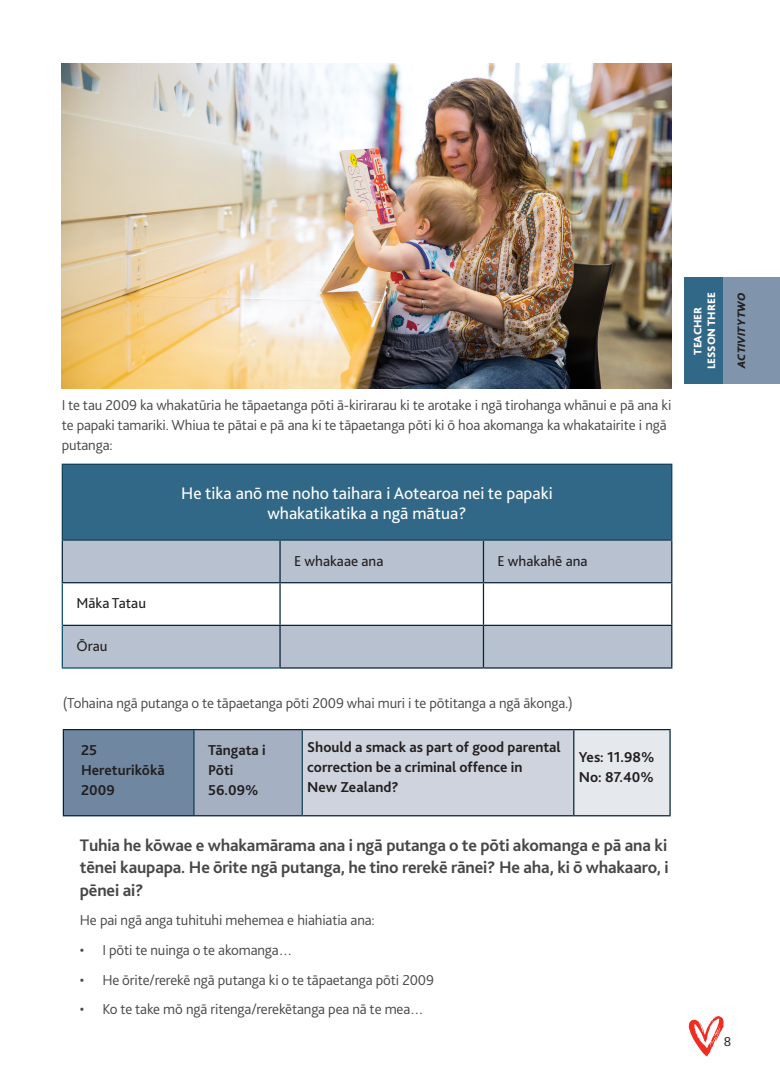
<style>
.page{position:relative;width:780px;height:1088px;background:#fff}
.page>*{position:absolute;margin:0;border:0;box-sizing:border-box;transform-origin:0 0}
.Body{font:700 17.5px/22.5px "Bliss";letter-spacing:-.01em;color:#464748;text-align:justify}
.t1{font:17.5px/20px "Bliss";color:#fff;text-align:center}
.Body-2{font:300 15px/20px "Bliss";letter-spacing:-.01em;color:#464748}
.t2{font:700 15px/20px "Bliss";color:#231f20}
.t3{font:15px "Bliss";color:#231f20}
.t4{font:15px "National";color:#231f20}
.t5{font:800 11.25px/13.5px "Bliss";color:#fff;text-align:center}
.t6{font:italic 800 11.25px "Bliss";color:#231f20}
</style>
<div class="page">
<svg style="left:688px;top:1016px;width:35px;height:40px"></svg>
<img style="left:62px;top:63px;width:609px;height:326px">
<div style="left:62px;top:464px;width:609px;height:76px;background:#316887"></div>
<svg style="left:63px;top:541px;width:608px;height:126px;fill:#b8c1cf"></svg>
<hr style="left:62px;top:541px;width:1px;height:41px;background:#052438">
<hr style="left:279px;top:541px;width:2px;height:41px;background:#052438">
<hr style="left:483px;top:541px;width:1px;height:41px;background:#052438">
<hr style="left:671px;top:541px;width:1px;height:41px;background:#052438">
<hr style="left:62px;top:582px;width:218px;height:1px;background:#052438">
<hr style="left:280px;top:582px;width:203px;height:1px;background:#052438">
<hr style="left:279px;top:583px;width:2px;height:42px;background:#052438">
<hr style="left:483px;top:582px;width:189px;height:1px;background:#052438">
<hr style="left:483px;top:583px;width:1px;height:42px;background:#052438">
<hr style="left:671px;top:583px;width:1px;height:42px;background:#052438">
<hr style="left:63px;top:625px;width:217px;height:1px;background:#052438">
<hr style="left:280px;top:625px;width:203px;height:1px;background:#052438">
<hr style="left:279px;top:626px;width:2px;height:41px;background:#052438">
<hr style="left:483px;top:625px;width:189px;height:1px;background:#052438">
<hr style="left:483px;top:626px;width:1px;height:41px;background:#052438">
<hr style="left:671px;top:626px;width:1px;height:41px;background:#052438">
<hr style="left:279px;top:667px;width:204px;height:1px;background:#052438">
<hr style="left:483px;top:667px;width:189px;height:1px;background:#052438">
<hr style="left:62px;top:464px;width:218px;height:1px;background:#16425a">
<hr style="left:62px;top:465px;width:1px;height:74px;background:#16425a">
<hr style="left:280px;top:464px;width:203px;height:1px;background:#16425a">
<hr style="left:483px;top:464px;width:189px;height:1px;background:#16425a">
<hr style="left:671px;top:465px;width:1px;height:74px;background:#16425a">
<hr style="left:62px;top:539px;width:218px;height:2px;background:#16425a">
<hr style="left:280px;top:539px;width:203px;height:2px;background:#16425a">
<hr style="left:483px;top:539px;width:189px;height:2px;background:#16425a">
<hr style="left:62px;top:583px;width:1px;height:42px;background:#0c4c68">
<hr style="left:62px;top:625px;width:1px;height:42px;background:#0c4c68">
<hr style="left:62px;top:667px;width:217px;height:1px;background:#0c4c68">
<div style="left:63px;top:729px;width:131px;height:87px;background:#6f87a1"></div>
<div style="left:194px;top:729px;width:108px;height:87px;background:#a5b1c2"></div>
<div style="left:302px;top:729px;width:271px;height:87px;background:#ced3de"></div>
<div style="left:573px;top:729px;width:97px;height:87px;background:#e5e8ed"></div>
<hr style="left:63px;top:729px;width:131px;height:1px;background:#052438">
<hr style="left:63px;top:730px;width:1px;height:85px;background:#052438">
<hr style="left:194px;top:729px;width:108px;height:1px;background:#052438">
<hr style="left:302px;top:729px;width:271px;height:1px;background:#052438">
<hr style="left:573px;top:729px;width:97px;height:1px;background:#052438">
<hr style="left:573px;top:730px;width:1px;height:85px;background:#052438">
<hr style="left:669px;top:730px;width:1px;height:85px;background:#052438">
<hr style="left:63px;top:815px;width:131px;height:1px;background:#052438">
<hr style="left:194px;top:815px;width:108px;height:1px;background:#052438">
<hr style="left:302px;top:815px;width:271px;height:1px;background:#052438">
<hr style="left:573px;top:815px;width:97px;height:1px;background:#052438">
<hr style="left:193px;top:730px;width:1px;height:85px;background:#144057">
<hr style="left:301px;top:730px;width:2px;height:85px;background:#144057">
<div style="left:684px;top:277px;width:47px;height:106px;background:#316887"></div>
<div style="left:723px;top:277px;width:57px;height:106px;background:#8094ac"></div>
<p class="Body-2" style="left:62px;top:395px;width:611px">I te tau 2009 ka whakatūria he tāpaetanga pōti ā-kirirarau ki te arotake i ngā tirohanga whānui e pā ana ki te papaki tamariki. Whiua te pātai e pā ana ki te tāpaetanga pōti ki ō hoa akomanga ka whakatairite i ngā putanga:</p>
<p class="t3" style="left:76px;top:594px;width:71px">Māka Tatau</p>
<p class="t3" style="left:76px;top:637px;width:33px">Ōrau</p>
<p class="t1" style="left:181px;top:483px;width:373px">He tika anō me noho taihara i Aotearoa nei te papaki whakatikatika a ngā mātua?</p>
<p class="t3" style="left:294px;top:551px;width:91px">E whakaae ana</p>
<p class="t3" style="left:497px;top:551px;width:91px">E whakahē ana</p>
<p class="Body-2" style="left:63px;top:693px;width:511px">(Tohaina ngā putanga o te tāpaetanga pōti 2009 whai muri i te pōtitanga a ngā ākonga.)</p>
<p class="t2" style="left:81px;top:740px;width:85px">25<br>Hereturikōkā<br>2009</p>
<p class="t2" style="left:208px;top:740px;width:59px">Tāngata i<br>Pōti</p>
<p class="t2" style="left:208px;top:780px;width:52px">56.09%</p>
<p class="t2" style="left:307px;top:737px;width:255px">Should a smack as part of good parental</p>
<p class="t2" style="left:307px;top:757px;width:217px">correction be a criminal offence in<br>New Zealand?</p>
<p class="t2" style="left:578px;top:747px;width:77px">Yes: 11.98%</p>
<p class="t2" style="left:578px;top:767px;width:76px">No: 87.40%</p>
<p class="Body" style="left:80px;top:834px;width:590px">Tuhia he kōwae e whakamārama ana i ngā putanga o te pōti akomanga e pā ana ki tēnei kaupapa. He ōrite ngā putanga, he tino rerekē rānei? He aha, ki ō whakaaro, i pēnei ai?</p>
<p class="Body-2" style="left:80px;top:910px;width:296px">He pai ngā anga tuhituhi mehemea e hiahiatia ana:</p>
<p class="Body-2" style="left:80px;top:940px;width:214px">• I pōti te nuinga o te akomanga…</p>
<p class="Body-2" style="left:80px;top:969px;width:355px">• He ōrite/rerekē ngā putanga ki o te tāpaetanga pōti 2009</p>
<p class="Body-2" style="left:80px;top:999px;width:345px">• Ko te take mō ngā ritenga/rerekētanga pea nā te mea…</p>
<p class="t5" style="left:691px;top:369px;width:78px;rotate:-90deg">TEACHER<br>LESSON THREE</p>
<p class="t6" style="left:734px;top:367px;width:76px;rotate:-90deg">ACTIVITY TWO</p>
<p class="t4" style="left:723px;top:1032px;width:9px">8</p>
</div>
